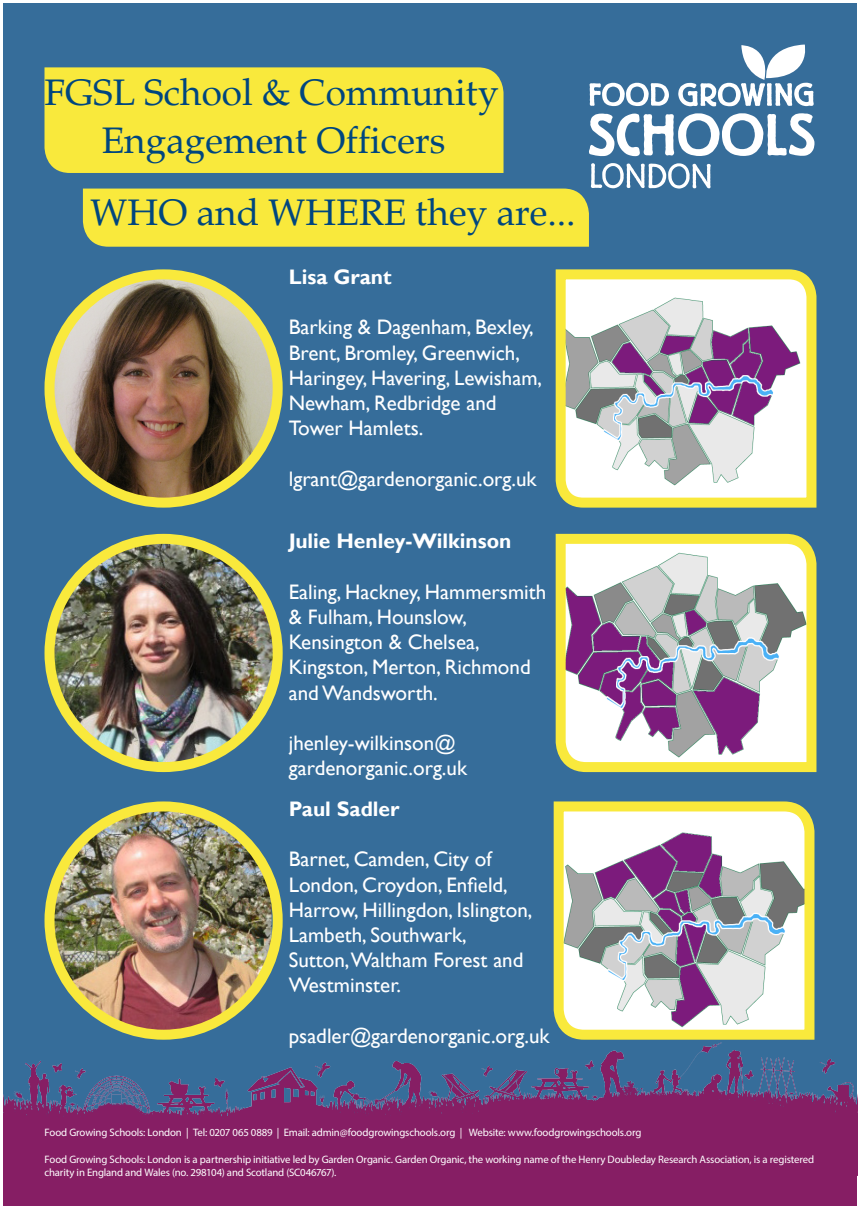
<style>
.page{position:relative;width:859px;height:1208px;background:#fff}
.page>*{position:absolute;margin:0;border:0;box-sizing:border-box;transform-origin:0 0}
.t1{font:37px/48px "Palatino";color:#00467f;text-align:center}
.t2{font:21px/25.2px "Gill Sans";color:#fff}
.t3{font:700 21px "Gill Sans";color:#fff}
.t4{font:10.8px/13px "Myriad Pro";letter-spacing:-.015em;color:#fff}
</style>
<div class="page">
<div style="left:3px;top:3px;width:853px;height:1202px;background:#366d9a"></div>
<div style="left:45px;top:67px;width:458px;height:106px;background:#f9e93c"></div>
<svg style="left:590px;top:83px;width:79px;height:23px"></svg>
<svg style="left:678px;top:45px;width:136px;height:61px"></svg>
<svg style="left:589px;top:113px;width:225px;height:43px"></svg>
<img style="left:50px;top:274px;width:228px;height:228px;border-radius:114px">
<div style="left:45px;top:269px;width:238px;height:238px;border:10px solid #f9e93c;border-radius:50%"></div>
<svg style="left:555px;top:269px;width:262px;height:239px;background:#d5cbbc"></svg>
<img style="left:50px;top:539px;width:228px;height:228px;border-radius:114px">
<div style="left:45px;top:534px;width:238px;height:238px;border:10px solid #f9e93c;border-radius:50%"></div>
<svg style="left:555px;top:533px;width:262px;height:240px;background:#c8bab0"></svg>
<img style="left:50px;top:809px;width:222px;height:225px">
<div style="left:45px;top:801px;width:238px;height:238px;border:10px solid #f9e93c;border-radius:50%"></div>
<svg style="left:553px;top:801px;width:262px;height:239px;background:#cdc3b4"></svg>
<svg style="left:83px;top:163px;width:628px;height:84px"></svg>
<img style="left:3px;top:1042px;width:854px;height:133px">
<div style="left:3px;top:1171px;width:853px;height:34px;background:#861e64"></div>
<p class="t1" style="left:45px;top:69px;width:456px">FGSL School &amp; Community<br>Engagement Officers</p>
<p class="t1" style="left:91px;top:189px;width:486px">WHO and WHERE they are...</p>
<p class="t3" style="left:289px;top:264px;width:104px">Lisa Grant</p>
<p class="t2" style="left:289px;top:315px;width:255px">Barking &amp; Dagenham, Bexley,<br>Brent, Bromley, Greenwich,<br>Haringey, Havering, Lewisham,<br>Newham, Redbridge and<br>Tower Hamlets.</p>
<p class="t2" style="left:289px;top:466px;width:249px">lgrant@gardenorganic.org.uk</p>
<p class="t3" style="left:289px;top:528px;width:224px">Julie Henley-Wilkinson</p>
<p class="t2" style="left:289px;top:579px;width:259px">Ealing, Hackney, Hammersmith &amp; Fulham, Hounslow,<br>Kensington &amp; Chelsea,<br>Kingston, Merton, Richmond and Wandsworth.</p>
<p class="t2" style="left:289px;top:730px;width:180px">jhenley-wilkinson@ gardenorganic.org.uk</p>
<p class="t3" style="left:289px;top:796px;width:112px">Paul Sadler</p>
<p class="t2" style="left:289px;top:847px;width:245px">Barnet, Camden, City of<br>London, Croydon, Enfield,<br>Harrow, Hillingdon, Islington,<br>Lambeth, Southwark,<br>Sutton,Waltham Forest and<br>Westminster.</p>
<p class="t2" style="left:289px;top:1023px;width:262px">psadler@gardenorganic.org.uk</p>
<p class="t4" style="left:45px;top:1125px;width:598px">Food Growing Schools: London | Tel: 0207 065 0889 | Email: admin@foodgrowingschools.org | Website: www.foodgrowingschools.org</p>
<p class="t4" style="left:45px;top:1153px;width:771px">Food Growing Schools: London is a partnership initiative led by Garden Organic. Garden Organic, the working name of the Henry Doubleday Research Association, is a registered charity in England and Wales (no. 298104) and Scotland (SC046767).</p>
</div>
